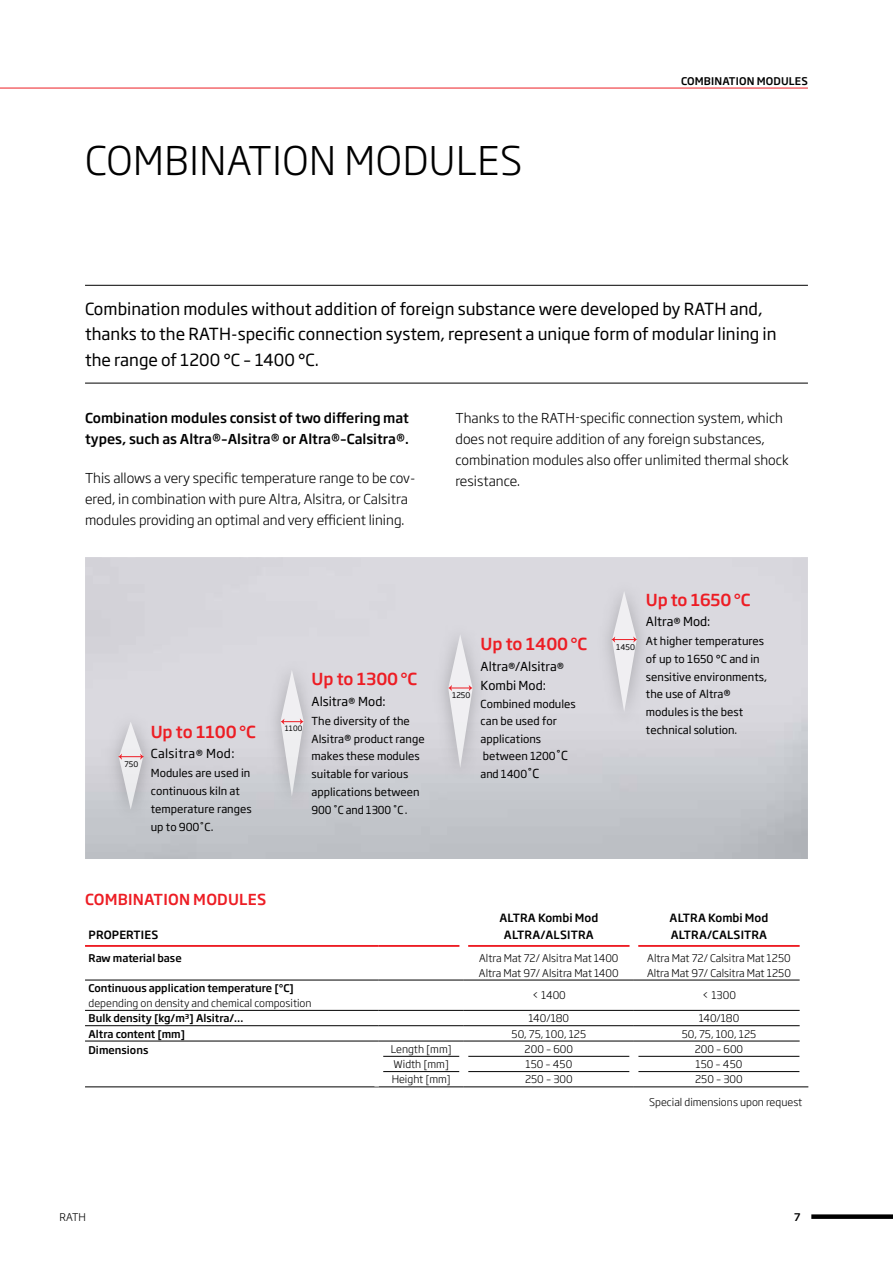
<style>
.page{position:relative;width:893px;height:1263px;background:#fff}
.page>*{position:absolute;margin:0;border:0;box-sizing:border-box;transform-origin:0 0}
.t1{font:300 39px "Soho Gothic Pro";letter-spacing:.015em;color:#000}
.t2{font:16.5px/25.5px "Soho Gothic Pro";color:#000}
.t3{font:500 16.35px "Soho Gothic Pro";letter-spacing:-.01em;color:#ed1d24}
.t4{font:500 15px "Soho Gothic Pro";letter-spacing:.015em;color:#ed1d24}
.t5{font:300 13.5px/21px "Soho Gothic Pro";color:#000}
.t6{font:500 13.5px/21px "Soho Gothic Pro";color:#000}
.t7{font:12.3px "Soho Gothic Pro";color:#000}
.t8{font:12.3px "Soho Gothic Pro";letter-spacing:.03em;color:#000}
.t9{font:500 11.25px/16.5px "Soho Gothic Pro";letter-spacing:.015em;color:#000;text-align:center}
.t10{font:10.95px/17.7px "Soho Gothic Pro";color:#000}
.t11{font:300 10.5px/15px "Soho Gothic Pro";color:#000}
.t12{font:500 10.5px "Soho Gothic Pro";color:#000}
.t13{font:7.8px "Soho Gothic Pro";color:#000}
.t14{font:7.65px "Soho Gothic Pro";color:#000}
.t15{font:7.35px "Soho Gothic Pro";color:#000}
.s1{font-size:10.95px}
.s2{font-size:12.3px}
</style>
<div class="page">
<div style="left:811px;top:1214px;width:82px;height:5px;background:#000"></div>
<hr style="left:0;top:88px;width:808px;height:1px;background:#ed1d24">
<hr style="left:85px;top:285px;width:723px;height:1px;background:#000">
<hr style="left:85px;top:383px;width:723px;height:1px;background:#000">
<hr style="left:383px;top:1056px;width:76px;height:1px;background:#000">
<hr style="left:468px;top:1056px;width:162px;height:1px;background:#000">
<hr style="left:638px;top:1056px;width:162px;height:1px;background:#000">
<hr style="left:383px;top:1071px;width:76px;height:1px;background:#000">
<hr style="left:468px;top:1071px;width:162px;height:1px;background:#000">
<hr style="left:638px;top:1071px;width:162px;height:1px;background:#000">
<hr style="left:85px;top:1086px;width:294px;height:1px;background:#000">
<hr style="left:85px;top:1010px;width:294px;height:1px;background:#000">
<hr style="left:379px;top:1010px;width:85px;height:1px;background:#000">
<hr style="left:464px;top:1010px;width:170px;height:1px;background:#000">
<hr style="left:634px;top:1010px;width:166px;height:1px;background:#000">
<hr style="left:85px;top:1025px;width:294px;height:1px;background:#000">
<hr style="left:379px;top:1025px;width:85px;height:1px;background:#000">
<hr style="left:464px;top:1025px;width:170px;height:1px;background:#000">
<hr style="left:634px;top:1025px;width:166px;height:1px;background:#000">
<hr style="left:85px;top:1041px;width:294px;height:1px;background:#000">
<hr style="left:379px;top:1041px;width:85px;height:1px;background:#000">
<hr style="left:464px;top:1041px;width:170px;height:1px;background:#000">
<hr style="left:634px;top:1041px;width:166px;height:1px;background:#000">
<hr style="left:379px;top:1086px;width:85px;height:1px;background:#000">
<hr style="left:464px;top:1086px;width:170px;height:1px;background:#000">
<hr style="left:634px;top:1086px;width:174px;height:1px;background:#000">
<hr style="left:638px;top:945px;width:162px;height:2px;background:#ed1d24">
<hr style="left:468px;top:945px;width:162px;height:2px;background:#ed1d24">
<hr style="left:85px;top:945px;width:294px;height:2px;background:#ed1d24">
<hr style="left:85px;top:980px;width:294px;height:1px;background:#000">
<hr style="left:379px;top:980px;width:85px;height:1px;background:#000">
<hr style="left:464px;top:980px;width:170px;height:1px;background:#000">
<hr style="left:634px;top:980px;width:166px;height:1px;background:#000">
<hr style="left:379px;top:945px;width:80px;height:2px;background:#ed1d24">
<svg style="left:448px;top:634px;width:25px;height:134px"></svg>
<svg style="left:281px;top:670px;width:23px;height:126px"></svg>
<svg style="left:118px;top:722px;width:26px;height:87px;background:#d7d4d8"></svg>
<div style="left:591px;top:579px;width:67px;height:156px;background:#d9d8de"></div>
<svg style="left:611px;top:591px;width:26px;height:121px"></svg>
<h1 class="t1" style="left:85px;top:130px;width:439px">COMBINATION MODULES</h1>
<p class="t12" style="left:681px;top:73px;width:128px">COMBINATION MODULES</p>
<h2 class="t2" style="left:85px;top:295px;width:693px">Combination modules without addition of foreign substance were developed by RATH and, thanks to the RATH-specific connection system, represent a unique form of modular lining in the range of 1200 °C – 1400 °C.</h2>
<p class="t6" style="left:85px;top:407px;width:325px">Combination modules consist of two differing mat types, such as Altra®–Alsitra® or Altra®–Calsitra®.</p>
<p class="t5" style="left:85px;top:467px;width:332px">This allows a very specific temperature range to be cov&shy;ered, in combination with pure Altra, Alsitra, or Calsitra modules providing an optimal and very efficient lining.</p>
<p class="t14" style="left:125px;top:758px;width:15px">750</p>
<h3 class="t3" style="left:151px;top:719px;width:106px">Up to 1100°C</h3>
<p class="t10" style="left:151px;top:764px;width:102px">Modules are used in continuous kiln at temperature ranges up to 900˚C.</p>
<p class="t8" style="left:151px;top:744px;width:85px">Calsitra<span class="s1">®</span> Mod:</p>
<p class="t15" style="left:285px;top:722px;width:19px">1100</p>
<h3 class="t3" style="left:312px;top:666px;width:107px">Up to 1300°C</h3>
<p class="t10" style="left:312px;top:711px;width:115px">The diversity of the<br>Alsitra® product range makes these modules suitable for various applications between<br>900˚C and 1300˚C.</p>
<p class="t7" style="left:312px;top:692px;width:76px">Alsitra<span class="s1">®</span> Mod:</p>
<h3 class="t4" style="left:85px;top:887px;width:183px">COMBINATION MODULES</h3>
<p class="t9" style="left:89px;top:926px;width:71px">PROPERTIES</p>
<p class="t5" style="left:455px;top:407px;width:335px">Thanks to the RATH-specific connection system, which does not require addition of any foreign substances, combination modules also offer unlimited thermal shock resistance.</p>
<p class="t14" style="left:452px;top:689px;width:20px">1250</p>
<h3 class="t3" style="left:481px;top:631px;width:108px">Up to 1400°C</h3>
<p class="t7" style="left:481px;top:676px;width:67px">Kombi Mod:</p>
<p class="t10" style="left:481px;top:694px;width:97px">Combined modules can be used for applications</p>
<p class="t10" style="left:481px;top:746px;width:89px;line-height:18.5px">between 1200<span class="s2">˚C </span>and 1400<span class="s2">˚C</span></p>
<p class="t7" style="left:481px;top:657px;width:85px">Altra<span class="s1">®</span>/Alsitra<span class="s1">®</span></p>
<p class="t13" style="left:616px;top:641px;width:20px">1450</p>
<h3 class="t3" style="left:646px;top:587px;width:106px">Up to 1650°C</h3>
<p class="t10" style="left:646px;top:632px;width:123px">At higher temperatures of up to 1650 °C and in sensitive environments,</p>
<p class="t10" style="left:646px;top:703px;width:99px">modules is the best technical solution.</p>
<p class="t7" style="left:646px;top:612px;width:66px">Altra<span class="s1">®</span> Mod:</p>
<p class="t10" style="left:646px;top:685px;width:87px">the use of Altra®</p>
<p class="t9" style="left:500px;top:909px;width:100px">ALTRA Kombi Mod<br>ALTRA/ALSITRA</p>
<p class="t9" style="left:670px;top:909px;width:100px;text-align:left">ALTRA Kombi Mod<br>ALTRA/CALSITRA</p>
<p class="t12" style="left:89px;top:949px;width:95px">Raw material base</p>
<p class="t11" style="left:479px;top:949px;width:141px">Altra Mat 72/ Alsitra Mat 1400<br>Altra Mat 97/ Alsitra Mat 1400</p>
<p class="t11" style="left:647px;top:949px;width:145px">Altra Mat 72/ Calsitra Mat 1250<br>Altra Mat 97/ Calsitra Mat 1250</p>
<p class="t12" style="left:89px;top:980px;width:207px">Continuous application temperature [°C]</p>
<p class="t11" style="left:89px;top:995px;width:225px">depending on density and chemical composition</p>
<p class="t11" style="left:532px;top:987px;width:35px">&lt; 1400</p>
<p class="t11" style="left:702px;top:987px;width:35px">&lt; 1300</p>
<p class="t12" style="left:89px;top:1010px;width:156px">Bulk density [kg/m³] Alsitra/…</p>
<p class="t11" style="left:529px;top:1010px;width:42px">140/180</p>
<p class="t11" style="left:699px;top:1010px;width:42px">140/180</p>
<p class="t12" style="left:89px;top:1025px;width:98px">Altra content [mm]</p>
<p class="t11" style="left:512px;top:1025px;width:76px">50, 75, 100, 125</p>
<p class="t11" style="left:682px;top:1025px;width:76px">50, 75, 100, 125</p>
<p class="t12" style="left:89px;top:1041px;width:61px">Dimensions</p>
<p class="t11" style="left:391px;top:1041px;width:63px">Length [mm]</p>
<p class="t11" style="left:525px;top:1041px;width:50px">200 – 600</p>
<p class="t11" style="left:695px;top:1041px;width:50px">200 – 600</p>
<p class="t11" style="left:394px;top:1056px;width:57px">Width [mm]</p>
<p class="t11" style="left:525px;top:1056px;width:48px">150 – 450</p>
<p class="t11" style="left:696px;top:1056px;width:48px">150 – 450</p>
<p class="t11" style="left:392px;top:1071px;width:61px">Height [mm]</p>
<p class="t11" style="left:525px;top:1071px;width:49px">250 – 300</p>
<p class="t11" style="left:649px;top:1067px;width:155px;line-height:23.1px;text-indent:46px">250 – 300<br>Special dimensions upon request</p>
<p class="t11" style="left:60px;top:1209px;width:28px">RATH</p>
<p class="t12" style="left:794px;top:1208px;width:8px">7</p>
</div>
